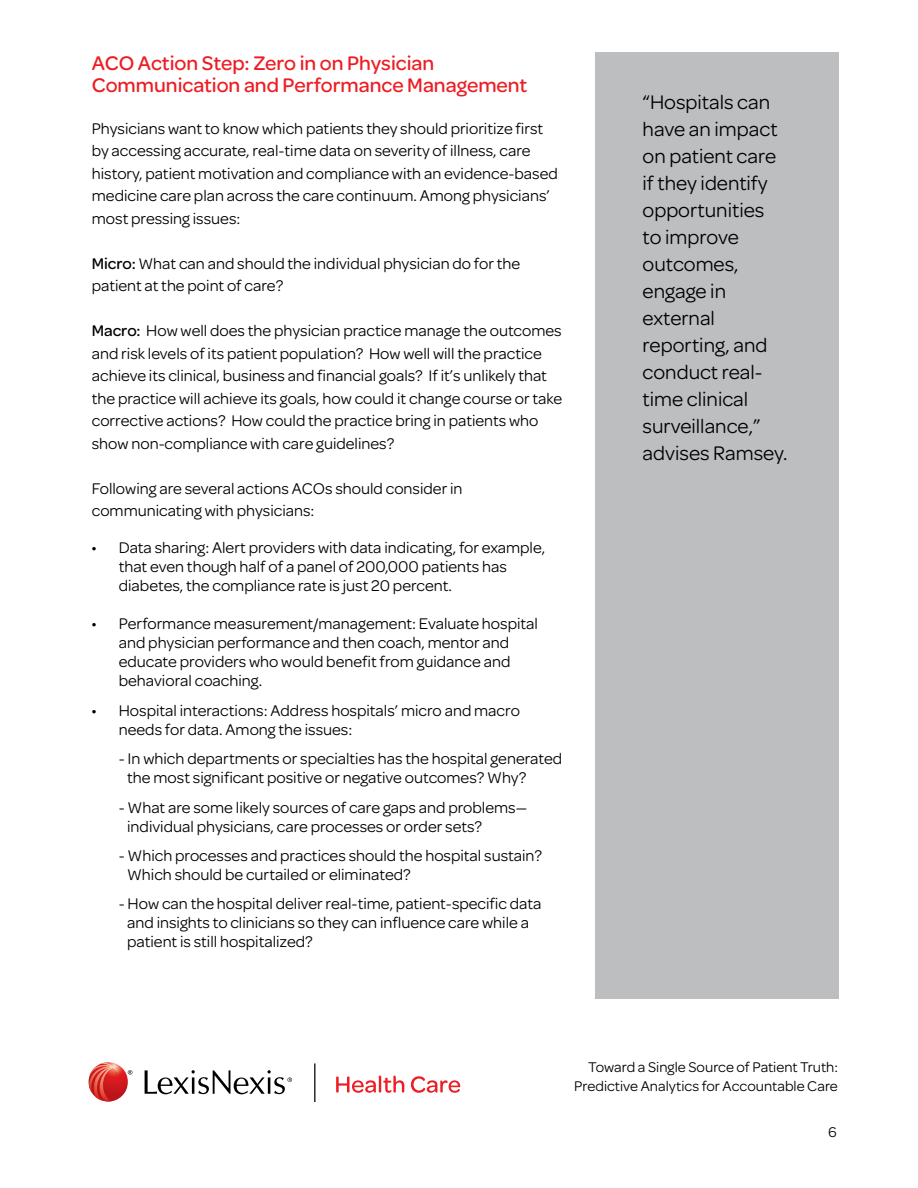
<style>
.page{position:relative;width:918px;height:1188px;background:#fff}
.page>*{position:absolute;margin:0;border:0;box-sizing:border-box;transform-origin:0 0}
.t1{font:21px/27px "Omnes";color:#000}
.t2{font:500 21px/22.5px "Omnes";color:#ed1d24}
.t3{font:16.5px/22.5px "Omnes";color:#000}
.t4{font:15px/19.5px "Omnes";color:#000;text-align:right}
.s1{font-weight:500}
.s2{font-family:"Myriad Pro"}
</style>
<div class="page">
<div style="left:596px;top:53px;width:243px;height:946px;background:#bcbec0"></div>
<svg style="left:336px;top:1076px;width:68px;height:17px"></svg>
<svg style="left:411px;top:1076px;width:49px;height:17px"></svg>
<svg style="left:128px;top:1070px;width:4px;height:5px"></svg>
<svg style="left:145px;top:1070px;width:147px;height:24px"></svg>
<img style="left:89px;top:1062px;width:39px;height:40px;border-radius:20px">
<img style="left:89px;top:1063px;width:32px;height:39px">
<hr style="left:314px;top:1063px;width:1px;height:39px;background:#000">
<p class="t2" style="left:92px;top:50px;width:437px">ACO Action Step: Zero in on Physician<br>Communication and Performance Management</p>
<p class="t3" style="left:92px;top:116px;width:468px">Physicians want to know which patients they should prioritize first by accessing accurate, real-time data on severity of illness, care history, patient motivation and compliance with an evidence-based medicine care plan across the care continuum. Among physicians’ most pressing issues:</p>
<p class="t3" style="left:92px;top:251px;width:430px"><span class="s1">Micro:</span> What can and should the individual physician do for the patient at the point of care?</p>
<p class="t3" style="left:92px;top:319px;width:472px"><span class="s1">Macro:</span> How well does the physician practice manage the outcomes and risk levels of its patient population? How well will the practice achieve its clinical, business and financial goals? If it’s unlikely that the practice will achieve its goals, how could it change course or take corrective actions? How could the practice bring in patients who show non-compliance with care guidelines?</p>
<p class="t3" style="left:92px;top:476px;width:372px">Following are several actions ACOs should consider in communicating with physicians:</p>
<p class="t3" style="left:119px;top:538px;width:428px;line-height:18.9px;text-indent:-27px"><span class="s2">•</span> Data sharing: Alert providers with data indicating, for example, that even though half of a panel of 200,000 patients has diabetes, the compliance rate is just 20 percent.</p>
<p class="t3" style="left:119px;top:613px;width:421px;line-height:19px;text-indent:-27px"><span class="s2">•</span> Performance measurement/management: Evaluate hospital and physician performance and then coach, mentor and educate providers who would benefit from guidance and behavioral coaching.</p>
<p class="t3" style="left:119px;top:700px;width:403px;line-height:19px;text-indent:-27px"><span class="s2">•</span> Hospital interactions: Address hospitals’ micro and macro needs for data. Among the issues:</p>
<p class="t3" style="left:127px;top:748px;width:437px;line-height:19px;text-indent:-8px">- In which departments or specialties has the hospital generated the most significant positive or negative outcomes? Why?</p>
<p class="t3" style="left:127px;top:797px;width:401px;line-height:19px;text-indent:-8px">- What are some likely sources of care gaps and problems— individual physicians, care processes or order sets?</p>
<p class="t3" style="left:127px;top:845px;width:416px;line-height:19px;text-indent:-8px">- Which processes and practices should the hospital sustain?<br>Which should be curtailed or eliminated?</p>
<p class="t3" style="left:127px;top:894px;width:416px;line-height:18.9px;text-indent:-8px">- How can the hospital deliver real-time, patient-specific data and insights to clinicians so they can influence care while a patient is still hospitalized?</p>
<p class="t1" style="left:643px;top:87px;width:146px">“Hospitals can have an impact on patient care if they identify opportunities to improve outcomes, engage in external reporting, and conduct real&shy;time clinical surveillance,” advises Ramsey.</p>
<p class="t4" style="left:574px;top:1056px;width:265px">Toward a Single Source of Patient Truth:<br>Predictive Analytics for Accountable Care</p>
<p class="t4" style="left:828px;top:1122px;width:10px">6</p>
</div>
